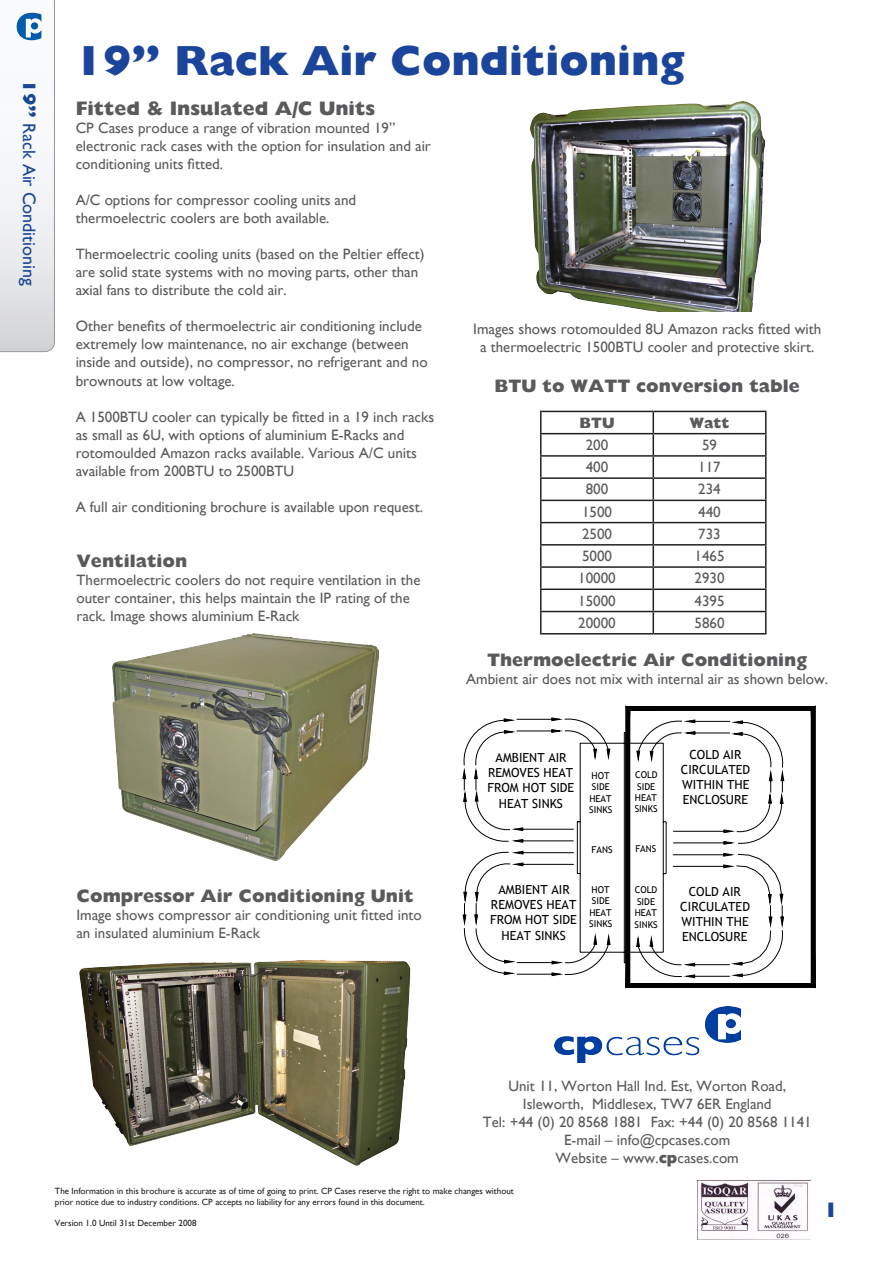
<style>
.page{position:relative;width:893px;height:1263px;background:#fff}
.page>*{position:absolute;margin:0;border:0;box-sizing:border-box;transform-origin:0 0}
.t1{font:800 42px "Gill Sans";color:#1b459a}
.t2{font:800 21px "Gill Sans";color:#1b459a}
.t3{font:800 19.5px "Gill Sans";color:#5a5a5d}
.Sub_Title_1{font:800 18px "Gill Sans";color:#5a5a5d}
.t4{font:18px "Gill Sans";color:#194695}
.Sub_Title_1-2{font:15px/18px "Gill Sans";color:#5a5a5d}
.Main_Body{font:15px "Gill Sans";color:#5a5a5d}
.Main_Body-2{font:800 15px "Gill Sans";color:#5a5a5d}
.t5{font:12.6px/15.1px "Trebuchet MS";color:#000;text-align:center}
.t6{font:9.45px/11.4px "Trebuchet MS";color:#000}
.t7{font:9px/10.8px "Gill Sans";color:#231f20}
.s1{font-weight:800}
</style>
<div class="page">
<svg style="left:0;top:0;width:55px;height:352px"></svg>
<img style="left:698px;top:1180px;width:112px;height:59px">
<img style="left:530px;top:102px;width:234px;height:210px">
<hr style="left:815px;top:706px;width:1px;height:281px;background:#000">
<svg style="left:463px;top:706px;width:352px;height:283px"></svg>
<img style="left:79px;top:960px;width:332px;height:206px">
<img style="left:113px;top:634px;width:266px;height:226px">
<img style="left:554px;top:1006px;width:186px;height:56px">
<hr style="left:540px;top:411px;width:113px;height:1px;background:#231f20">
<hr style="left:540px;top:412px;width:2px;height:21px;background:#231f20">
<hr style="left:653px;top:411px;width:113px;height:1px;background:#231f20">
<hr style="left:652px;top:412px;width:2px;height:21px;background:#231f20">
<hr style="left:540px;top:433px;width:113px;height:1px;background:#231f20">
<hr style="left:540px;top:434px;width:2px;height:21px;background:#231f20">
<hr style="left:653px;top:433px;width:113px;height:1px;background:#231f20">
<hr style="left:652px;top:434px;width:2px;height:21px;background:#231f20">
<hr style="left:540px;top:455px;width:113px;height:2px;background:#231f20">
<hr style="left:540px;top:457px;width:2px;height:20px;background:#231f20">
<hr style="left:653px;top:455px;width:113px;height:2px;background:#231f20">
<hr style="left:652px;top:457px;width:2px;height:20px;background:#231f20">
<hr style="left:540px;top:477px;width:113px;height:2px;background:#231f20">
<hr style="left:540px;top:479px;width:2px;height:21px;background:#231f20">
<hr style="left:653px;top:477px;width:113px;height:2px;background:#231f20">
<hr style="left:652px;top:479px;width:2px;height:21px;background:#231f20">
<hr style="left:540px;top:500px;width:113px;height:1px;background:#231f20">
<hr style="left:540px;top:501px;width:2px;height:21px;background:#231f20">
<hr style="left:653px;top:500px;width:113px;height:1px;background:#231f20">
<hr style="left:652px;top:501px;width:2px;height:21px;background:#231f20">
<hr style="left:540px;top:522px;width:113px;height:1px;background:#231f20">
<hr style="left:540px;top:523px;width:2px;height:21px;background:#231f20">
<hr style="left:653px;top:522px;width:113px;height:1px;background:#231f20">
<hr style="left:652px;top:523px;width:2px;height:21px;background:#231f20">
<hr style="left:540px;top:544px;width:113px;height:2px;background:#231f20">
<hr style="left:540px;top:546px;width:2px;height:20px;background:#231f20">
<hr style="left:653px;top:544px;width:113px;height:2px;background:#231f20">
<hr style="left:652px;top:546px;width:2px;height:20px;background:#231f20">
<hr style="left:540px;top:566px;width:113px;height:2px;background:#231f20">
<hr style="left:540px;top:568px;width:2px;height:20px;background:#231f20">
<hr style="left:653px;top:566px;width:113px;height:2px;background:#231f20">
<hr style="left:652px;top:568px;width:2px;height:20px;background:#231f20">
<hr style="left:540px;top:588px;width:113px;height:2px;background:#231f20">
<hr style="left:540px;top:590px;width:2px;height:21px;background:#231f20">
<hr style="left:653px;top:588px;width:113px;height:2px;background:#231f20">
<hr style="left:652px;top:590px;width:2px;height:21px;background:#231f20">
<hr style="left:540px;top:611px;width:113px;height:1px;background:#231f20">
<hr style="left:540px;top:612px;width:2px;height:21px;background:#231f20">
<hr style="left:653px;top:611px;width:113px;height:1px;background:#231f20">
<hr style="left:652px;top:612px;width:2px;height:21px;background:#231f20">
<svg style="left:765px;top:412px;width:1px;height:221px"></svg>
<hr style="left:540px;top:633px;width:113px;height:1px;background:#231f20">
<hr style="left:653px;top:633px;width:113px;height:1px;background:#231f20">
<p class="t4" style="left:40px;top:80px;width:207px;rotate:90deg"><span class="s1">19”</span> Rack Air Conditioning</p>
<p class="t1" style="left:74px;top:36px;width:612px">19” Rack Air Conditioning</p>
<p class="t3" style="left:76px;top:97px;width:301px">Fitted &amp; Insulated A/C Units</p>
<p class="Sub_Title_1-2" style="left:76px;top:119px;width:357px">CP Cases produce a range of vibration mounted 19” electronic rack cases with the option for insulation and air conditioning units fitted.</p>
<p class="Sub_Title_1-2" style="left:76px;top:191px;width:282px">A/C options for compressor cooling units and thermoelectric coolers are both available.</p>
<p class="Sub_Title_1-2" style="left:76px;top:245px;width:351px">Thermoelectric cooling units (based on the Peltier effect) are solid state systems with no moving parts, other than axial fans to distribute the cold air.</p>
<p class="Sub_Title_1-2" style="left:76px;top:317px;width:353px">Other benefits of thermoelectric air conditioning include extremely low maintenance, no air exchange (between inside and outside), no compressor, no refrigerant and no brownouts at low voltage.</p>
<p class="Sub_Title_1-2" style="left:76px;top:407px;width:360px">A 1500BTU cooler can typically be fitted in a 19 inch racks as small as 6U, with options of aluminium E-Racks and rotomoulded Amazon racks available. Various A/C units available from 200BTU to 2500BTU</p>
<p class="Sub_Title_1-2" style="left:76px;top:497px;width:349px">A full air conditioning brochure is available upon request.</p>
<p class="Sub_Title_1" style="left:76px;top:550px;width:112px">Ventilation</p>
<p class="Sub_Title_1-2" style="left:76px;top:571px;width:346px">Thermoelectric coolers do not require ventilation in the outer container, this helps maintain the IP rating of the rack. Image shows aluminium E-Rack</p>
<p class="Sub_Title_1" style="left:76px;top:885px;width:339px">Compressor Air Conditioning Unit</p>
<p class="Sub_Title_1-2" style="left:76px;top:906px;width:347px">Image shows compressor air conditioning unit fitted into an insulated aluminium E-Rack</p>
<p class="Sub_Title_1-2" style="left:473px;top:320px;width:349px">Images shows rotomoulded 8U Amazon racks fitted with</p>
<p class="Sub_Title_1-2" style="left:480px;top:338px;width:336px">a thermoelectric 1500BTU cooler and protective skirt.</p>
<p class="Sub_Title_1" style="left:494px;top:375px;width:307px">BTU to WATT conversion table</p>
<p class="Main_Body-2" style="left:580px;top:414px;width:36px">BTU</p>
<p class="Main_Body-2" style="left:690px;top:414px;width:41px">Watt</p>
<p class="Main_Body" style="left:586px;top:436px;width:24px">200</p>
<p class="Main_Body" style="left:702px;top:436px;width:16px">59</p>
<p class="Main_Body" style="left:586px;top:458px;width:24px">400</p>
<p class="Main_Body" style="left:698px;top:458px;width:24px">117</p>
<p class="Main_Body" style="left:586px;top:480px;width:24px">800</p>
<p class="Main_Body" style="left:698px;top:480px;width:24px">234</p>
<p class="Main_Body" style="left:582px;top:503px;width:31px">1500</p>
<p class="Main_Body" style="left:698px;top:503px;width:24px">440</p>
<p class="Main_Body" style="left:582px;top:525px;width:31px">2500</p>
<p class="Main_Body" style="left:698px;top:525px;width:24px">733</p>
<p class="Main_Body" style="left:582px;top:547px;width:31px">5000</p>
<p class="Main_Body" style="left:694px;top:547px;width:31px">1465</p>
<p class="Main_Body" style="left:578px;top:569px;width:39px">10000</p>
<p class="Main_Body" style="left:694px;top:569px;width:31px">2930</p>
<p class="Main_Body" style="left:578px;top:592px;width:39px">15000</p>
<p class="Main_Body" style="left:694px;top:592px;width:31px">4395</p>
<p class="Main_Body" style="left:578px;top:614px;width:39px">20000</p>
<p class="Main_Body" style="left:694px;top:614px;width:31px">5860</p>
<p class="Sub_Title_1" style="left:487px;top:649px;width:322px">Thermoelectric Air Conditioning</p>
<p class="Sub_Title_1-2" style="left:466px;top:670px;width:364px">Ambient air does not mix with internal air as shown below.</p>
<p class="t5" style="left:488px;top:750px;width:88px">AMBIENT AIR<br>REMOVES HEAT<br>FROM HOT SIDE<br>HEAT SINKS</p>
<p class="t5" style="left:681px;top:747px;width:71px">COLD AIR<br>CIRCULATED<br>WITHIN THE<br>ENCLOSURE</p>
<p class="t6" style="left:635px;top:769px;width:25px">COLD<br>SIDE<br>HEAT<br>SINKS</p>
<p class="t6" style="left:589px;top:770px;width:25px">HOT<br>SIDE<br>HEAT<br>SINKS</p>
<p class="t6" style="left:591px;top:844px;width:23px">FANS</p>
<p class="t6" style="left:635px;top:843px;width:23px">FANS</p>
<p class="t5" style="left:490px;top:882px;width:88px">AMBIENT AIR<br>REMOVES HEAT<br>FROM HOT SIDE<br>HEAT SINKS</p>
<p class="t6" style="left:589px;top:884px;width:25px">HOT<br>SIDE<br>HEAT<br>SINKS</p>
<p class="t6" style="left:634px;top:884px;width:25px">COLD<br>SIDE<br>HEAT<br>SINKS</p>
<p class="t5" style="left:680px;top:884px;width:71px">COLD AIR<br>CIRCULATED<br>WITHIN THE<br>ENCLOSURE</p>
<p class="Sub_Title_1-2" style="left:508px;top:1077px;width:279px">Unit 11, Worton Hall Ind. Est, Worton Road,</p>
<p class="Sub_Title_1-2" style="left:523px;top:1095px;width:250px">Isleworth, Middlesex, TW7 6ER England</p>
<p class="Sub_Title_1-2" style="left:483px;top:1113px;width:330px">Tel: +44 (0) 20 8568 1881 Fax: +44 (0) 20 8568 1141</p>
<p class="Sub_Title_1-2" style="left:564px;top:1131px;width:168px">E-mail – info@cpcases.com</p>
<p class="Sub_Title_1-2" style="left:556px;top:1149px;width:185px">Website – www.<span class="s1">cp</span>cases.com</p>
<p class="t7" style="left:55px;top:1185px;width:460px">The Information in this brochure is accurate as of time of going to print. CP Cases reserve the right to make changes without prior notice due to industry conditions. CP accepts no liability for any errors found in this document.</p>
<p class="t7" style="left:55px;top:1218px;width:143px">Version 1.0 Until 31st December 2008</p>
<p class="t2" style="left:824px;top:1197px;width:16px">1</p>
</div>
